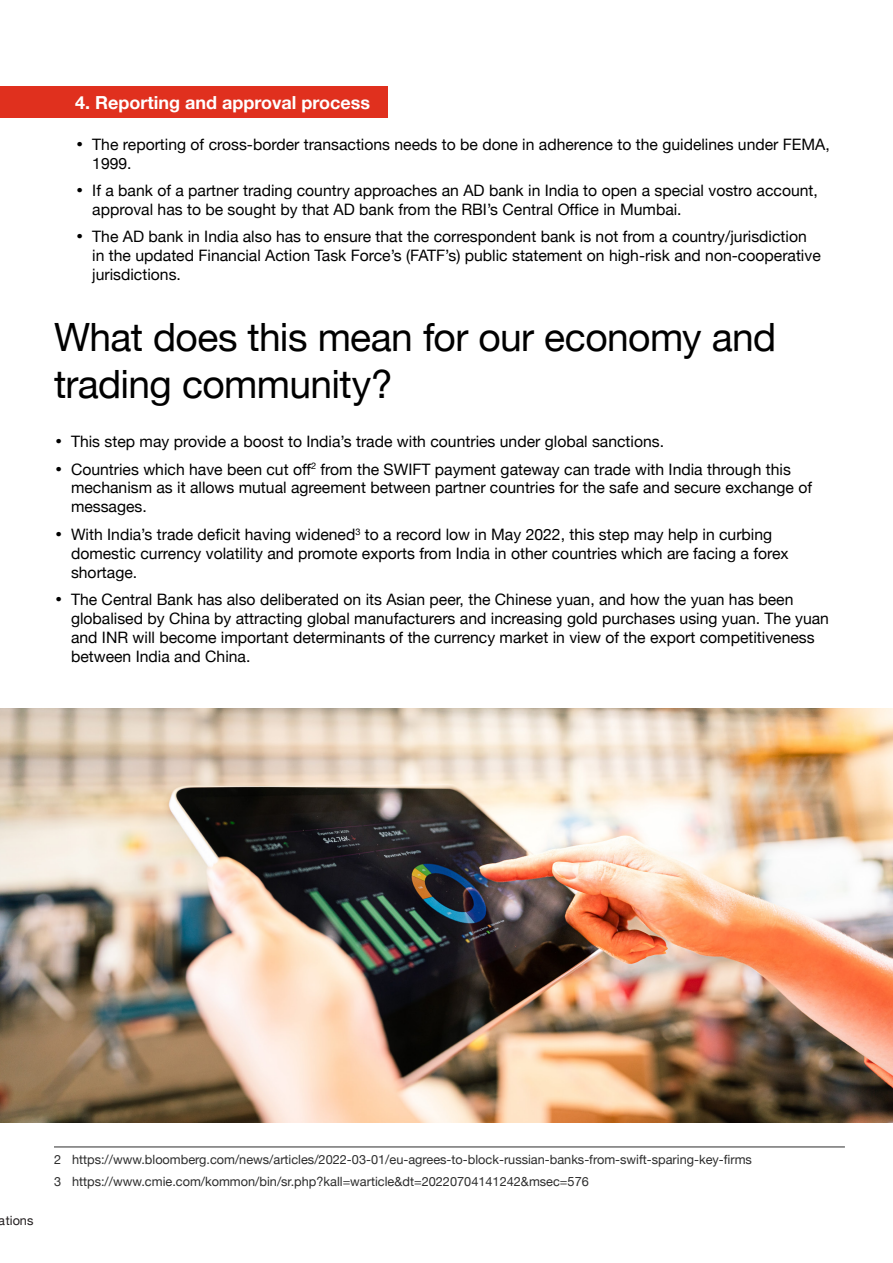
<style>
.page{position:relative;width:893px;height:1263px;background:#fff}
.page>*{position:absolute;margin:0;border:0;box-sizing:border-box;transform-origin:0 0}
.Chapter_Title_-_Char{font:39px/46.8px "Helvetica Neue";letter-spacing:-.015em;color:#000}
.Sub_Heading_02{font:700 18px "Helvetica Neue";color:#fff}
.t1{font:15.75px/18.9px "Helvetica Neue";color:#000}
.Footnote{font:12.75px "Helvetica Neue";color:#2d2d2d}
.t2{font:12.75px "Helvetica Neue";color:#231f20}
.s1{font-family:"ITC Charter Com"}
</style>
<div class="page">
<div style="left:0;top:86px;width:388px;height:32px;background:#e0301e"></div>
<img style="left:0;top:708px;width:893px;height:415px">
<hr style="left:54px;top:1146px;width:791px;height:1px;background:#2d2d2d">
<p class="Sub_Heading_02" style="left:75px;top:88px;width:297px">4. Reporting and approval process</p>
<p class="t1" style="left:92px;top:135px;width:739px;text-indent:-17px"><span class="s1">•</span> The reporting of cross-border transactions needs to be done in adherence to the guidelines under FEMA,<br>1999.</p>
<p class="t1" style="left:92px;top:182px;width:727px;text-indent:-17px"><span class="s1">•</span> If a bank of a partner trading country approaches an AD bank in India to open a special vostro account, approval has to be sought by that AD bank from the RBI’s Central Office in Mumbai.</p>
<p class="t1" style="left:92px;top:228px;width:730px;text-indent:-17px"><span class="s1">•</span> The AD bank in India also has to ensure that the correspondent bank is not from a country/jurisdiction in the updated Financial Action Task Force’s (FATF’s) public statement on high-risk and non-cooperative jurisdictions.</p>
<p class="Chapter_Title_-_Char" style="left:54px;top:316px;width:724px">What does this mean for our economy and trading community?</p>
<p class="t1" style="left:54px;top:433px;width:612px"><span class="s1">•</span> This step may provide a boost to India’s trade with countries under global sanctions.</p>
<p class="t1" style="left:71px;top:460px;width:742px;text-indent:-17px"><span class="s1">•</span> Countries which have been cut off<sup>2</sup> from the SWIFT payment gateway can trade with India through this mechanism as it allows mutual agreement between partner countries for the safe and secure exchange of messages.</p>
<p class="t1" style="left:71px;top:526px;width:719px;text-indent:-17px"><span class="s1">•</span> With India’s trade deficit having widened<sup>3</sup> to a record low in May 2022, this step may help in curbing domestic currency volatility and promote exports from India in other countries which are facing a forex shortage.</p>
<p class="t1" style="left:71px;top:591px;width:759px;text-indent:-17px"><span class="s1">•</span> The Central Bank has also deliberated on its Asian peer, the Chinese yuan, and how the yuan has been globalised by China by attracting global manufacturers and increasing gold purchases using yuan. The yuan and INR will become important determinants of the currency market in view of the export competitiveness between India and China.</p>
<p class="t2" style="left:-1px;top:1211px;width:36px">ations</p>
<p class="Footnote" style="left:54px;top:1150px;width:699px">2 https://www.bloomberg.com/news/articles/2022-03-01/eu-agrees-to-block-russian-banks-from-swift-sparing-key-firms</p>
<p class="Footnote" style="left:54px;top:1172px;width:536px">3 https://www.cmie.com/kommon/bin/sr.php?kall=warticle&amp;dt=20220704141242&amp;msec=576</p>
</div>
